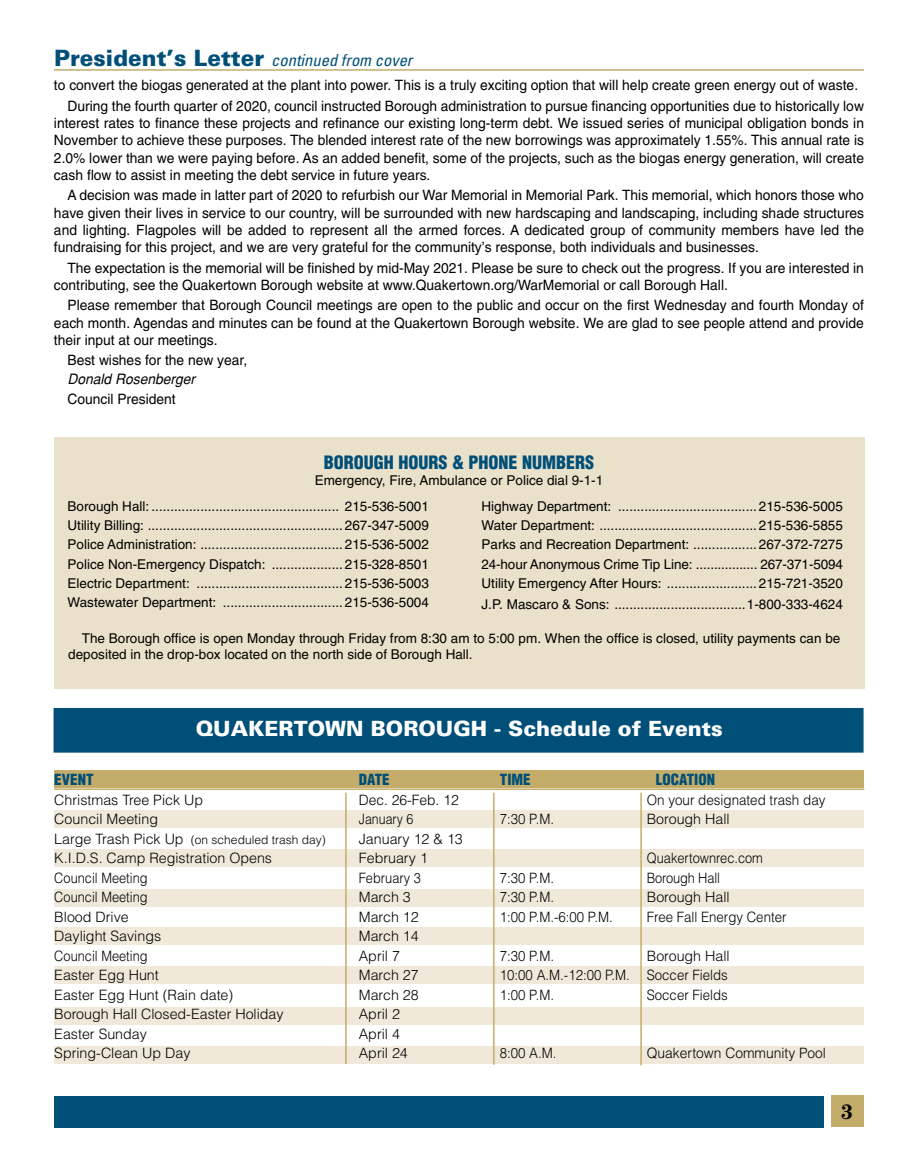
<style>
.page{position:relative;width:918px;height:1175px;background:#fff}
.page>*{position:absolute;margin:0;border:0;box-sizing:border-box;transform-origin:0 0}
.t1{font:900 21px "Univers";color:#fff}
.t2{font:700 21px "Century";color:#000}
.t3{font:900 condensed 18px "Helvetica";color:#004f78}
.t4{font:italic condensed 16.5px "Univers";color:#004f78}
.t5{font:900 condensed 15px "Helvetica";color:#004f78}
.t6{font:14.25px/17.2px "Helvetica";color:#000;text-align:justify}
.t7{font:300 14.25px "Helvetica";color:#000}
.t8{font:300 14.25px "Helvetica";color:#000;scale:.93 1}
.t9{font:300 14.25px "Helvetica";color:#000;scale:.9 1}
.t10{font:300 14.25px "Helvetica";color:#000;scale:.94 1}
.t11{font:italic 14.25px "Helvetica";color:#000}
.t12{font:300 14.25px "Helvetica";color:#000;scale:.87 1}
.t13{font:13.5px/19.4px "Helvetica";color:#000;text-align:justify}
.t14{font:300 12px "Helvetica";color:#000}
.s1{font-weight:900;font-style:normal;font-stretch:normal;font-size:22.5px}
.s2{font-size:14.25px}
</style>
<div class="page">
<div style="left:54px;top:1096px;width:770px;height:32px;background:#004f78"></div>
<div style="left:831px;top:1095px;width:33px;height:31px;background:#c4ad6b"></div>
<div style="left:54px;top:708px;width:810px;height:44px;background:#004f78"></div>
<div style="left:54px;top:810px;width:810px;height:18px;background:#f0e9d9"></div>
<div style="left:54px;top:849px;width:810px;height:18px;background:#f0e9d9"></div>
<div style="left:54px;top:889px;width:810px;height:18px;background:#f0e9d9"></div>
<div style="left:54px;top:927px;width:810px;height:17px;background:#f0e9d9"></div>
<div style="left:54px;top:966px;width:810px;height:18px;background:#f0e9d9"></div>
<div style="left:54px;top:1006px;width:810px;height:18px;background:#f0e9d9"></div>
<div style="left:54px;top:1045px;width:810px;height:18px;background:#f0e9d9"></div>
<div style="left:54px;top:770px;width:810px;height:17px;background:#c4ad6b"></div>
<hr style="left:345px;top:792px;width:2px;height:272px;background:#c4ad6b">
<hr style="left:493px;top:792px;width:2px;height:272px;background:#c4ad6b">
<hr style="left:640px;top:792px;width:2px;height:273px;background:#c4ad6b">
<hr style="left:54px;top:788px;width:810px;height:2px;background:#c4ad6b">
<hr style="left:54px;top:69px;width:810px;height:2px;background:#c4ad6b">
<div style="left:55px;top:437px;width:810px;height:251px;background:#eae1ca"></div>
<p class="t4" style="left:54px;top:50px;width:360px"><span class="s1">President’s Letter</span> continued from cover</p>
<p class="t6" style="left:68px;top:75px;width:798px;line-height:20.5px;text-indent:-14px">to convert the biogas generated at the plant into power. This is a truly exciting option that will help create green energy out of waste.<br>During the fourth quarter of 2020, council instructed Borough administration to pursue financing opportunities due to historically low</p>
<p class="t6" style="left:54px;top:114px;width:812px">interest rates to finance these projects and refinance our existing long-term debt. We issued series of municipal obligation bonds in November to achieve these purposes. The blended interest rate of the new borrowings was approximately 1.55%. This annual rate is 2.0% lower than we were paying before. As an added benefit, some of the projects, such as the biogas energy generation, will create cash flow to assist in meeting the debt service in future years.</p>
<p class="t6" style="left:54px;top:187px;width:812px;text-indent:14px">A decision was made in latter part of 2020 to refurbish our War Memorial in Memorial Park. This memorial, which honors those who have given their lives in service to our country, will be surrounded with new hardscaping and landscaping, including shade structures and lighting. Flagpoles will be added to represent all the armed forces. A dedicated group of community members have led the fundraising for this project, and we are very grateful for the community’s response, both individuals and businesses.</p>
<p class="t6" style="left:54px;top:259px;width:811px;text-indent:14px">The expectation is the memorial will be finished by mid-May 2021. Please be sure to check out the progress. If you are interested in contributing, see the Quakertown Borough website at www.Quakertown.org/WarMemorial or call Borough Hall.</p>
<p class="t6" style="left:54px;top:297px;width:811px;text-indent:14px">Please remember that Borough Council meetings are open to the public and occur on the first Wednesday and fourth Monday of each month. Agendas and minutes can be found at the Quakertown Borough website. We are glad to see people attend and provide their input at our meetings.</p>
<p class="t6" style="left:68px;top:351px;width:181px">Best wishes for the new year,</p>
<p class="t11" style="left:68px;top:371px;width:129px">Donald Rosenberger</p>
<p class="t6" style="left:68px;top:390px;width:110px">Council President</p>
<p class="t3" style="left:324px;top:451px;width:272px">BOROUGH HOURS &amp; PHONE NUMBERS</p>
<p class="t13" style="left:315px;top:470px;width:290px">Emergency, Fire, Ambulance or Police dial 9-1-1</p>
<p class="t13" style="left:68px;top:496px;width:363px">Borough Hall: .................................................. 215-536-5001<br>Utility Billing: .................................................... 267-347-5009<br>Police Administration: ...................................... 215-536-5002<br>Police Non-Emergency Dispatch: ................... 215-328-8501<br>Electric Department: ....................................... 215-536-5003<br>Wastewater Department: ................................ 215-536-5004</p>
<p class="t13" style="left:482px;top:496px;width:363px">Highway Department: ..................................... 215-536-5005<br>Water Department: .......................................... 215-536-5855<br>Parks and Recreation Department: ................. 267-372-7275<br>24-hour Anonymous Crime Tip Line: ................. 267-371-5094<br>Utility Emergency After Hours: ........................ 215-721-3520</p>
<p class="t13" style="left:482px;top:594px;width:363px">J.P. Mascaro &amp; Sons: ...................................1-800-333-4624</p>
<p class="t13" style="left:68px;top:630px;width:774px;line-height:16.2px;text-indent:14px">The Borough office is open Monday through Friday from 8:30 am to 5:00 pm. When the office is closed, utility payments can be deposited in the drop-box located on the north side of Borough Hall.</p>
<h1 class="t1" style="left:196px;top:715px;width:529px">QUAKERTOWN BOROUGH - Schedule of Events</h1>
<p class="t5" style="left:54px;top:770px;width:41px">EVENT</p>
<p class="t5" style="left:359px;top:770px;width:32px">DATE</p>
<p class="t5" style="left:500px;top:770px;width:32px">TIME</p>
<p class="t5" style="left:656px;top:770px;width:61px">LOCATION</p>
<p class="t7" style="left:54px;top:790px;width:150px">Christmas Tree Pick Up</p>
<p class="t7" style="left:359px;top:790px;width:101px">Dec. 26-Feb. 12</p>
<p class="t10" style="left:647px;top:790px;width:192px">On your designated trash day</p>
<p class="t7" style="left:54px;top:810px;width:105px">Council Meeting</p>
<p class="t12" style="left:359px;top:810px;width:64px">January 6</p>
<p class="t8" style="left:500px;top:810px;width:60px">7:30 P.M.</p>
<p class="t7" style="left:647px;top:810px;width:84px">Borough Hall</p>
<p class="t14" style="left:54px;top:832px;width:273px"><span class="s2">Large Trash Pick Up</span> (on scheduled trash day)</p>
<p class="t7" style="left:359px;top:829px;width:106px">January 12 &amp; 13</p>
<p class="t7" style="left:54px;top:849px;width:219px">K.I.D.S. Camp Registration Opens</p>
<p class="t7" style="left:359px;top:849px;width:71px">February 1</p>
<p class="t9" style="left:647px;top:849px;width:131px">Quakertownrec.com</p>
<p class="t9" style="left:54px;top:868px;width:105px">Council Meeting</p>
<p class="t9" style="left:359px;top:868px;width:71px">February 3</p>
<p class="t8" style="left:500px;top:868px;width:60px">7:30 P.M.</p>
<p class="t9" style="left:647px;top:868px;width:83px">Borough Hall</p>
<p class="t9" style="left:54px;top:888px;width:105px">Council Meeting</p>
<p class="t7" style="left:359px;top:888px;width:54px">March 3</p>
<p class="t8" style="left:500px;top:888px;width:60px">7:30 P.M.</p>
<p class="t7" style="left:647px;top:888px;width:84px">Borough Hall</p>
<p class="t7" style="left:54px;top:907px;width:76px">Blood Drive</p>
<p class="t7" style="left:359px;top:907px;width:61px">March 12</p>
<p class="t8" style="left:500px;top:907px;width:123px">1:00 P.M.-6:00 P.M.</p>
<p class="t8" style="left:647px;top:907px;width:152px">Free Fall Energy Center</p>
<p class="t7" style="left:54px;top:927px;width:108px">Daylight Savings</p>
<p class="t7" style="left:359px;top:927px;width:61px">March 14</p>
<p class="t9" style="left:54px;top:946px;width:105px">Council Meeting</p>
<p class="t7" style="left:359px;top:946px;width:43px">April 7</p>
<p class="t8" style="left:500px;top:946px;width:60px">7:30 P.M.</p>
<p class="t7" style="left:647px;top:946px;width:84px">Borough Hall</p>
<p class="t7" style="left:54px;top:966px;width:106px">Easter Egg Hunt</p>
<p class="t7" style="left:359px;top:966px;width:61px">March 27</p>
<p class="t8" style="left:500px;top:966px;width:247px">10:00 A.M.-12:00 P.M. Soccer Fields</p>
<p class="t7" style="left:54px;top:985px;width:180px">Easter Egg Hunt (Rain date)</p>
<p class="t7" style="left:359px;top:985px;width:61px">March 28</p>
<p class="t8" style="left:500px;top:985px;width:60px">1:00 P.M.</p>
<p class="t8" style="left:647px;top:985px;width:89px">Soccer Fields</p>
<p class="t7" style="left:54px;top:1005px;width:231px">Borough Hall Closed-Easter Holiday</p>
<p class="t7" style="left:359px;top:1005px;width:43px">April 2</p>
<p class="t7" style="left:54px;top:1024px;width:94px">Easter Sunday</p>
<p class="t7" style="left:359px;top:1024px;width:43px">April 4</p>
<p class="t7" style="left:54px;top:1044px;width:138px">Spring-Clean Up Day</p>
<p class="t7" style="left:359px;top:1044px;width:51px">April 24</p>
<p class="t8" style="left:500px;top:1044px;width:62px">8:00 A.M.</p>
<p class="t7" style="left:647px;top:1044px;width:181px">Quakertown Community Pool</p>
<h1 class="t2" style="left:841px;top:1099px;width:14px">3</h1>
</div>
